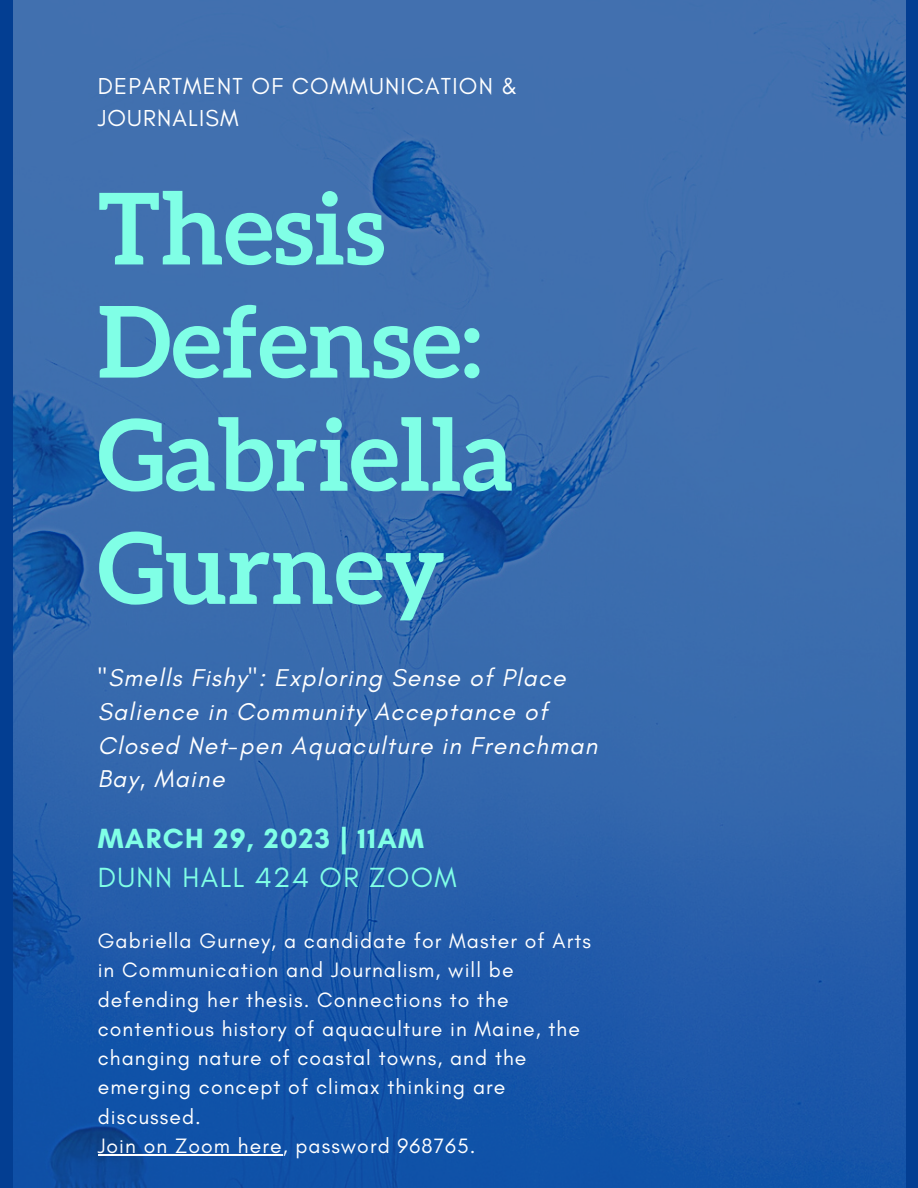
<style>
.page{position:relative;width:918px;height:1188px;background:#033e92}
.page>*{position:absolute;margin:0;border:0;box-sizing:border-box;transform-origin:0 0}
.t1{font:700 99px/113.1px "Aleo";letter-spacing:.005em;color:#80ffe6}
.t2{font:700 28.35px "Glacial Indifference";letter-spacing:.05em;color:#80ffe6}
.t3{font:28.35px "Glacial Indifference";letter-spacing:.05em;color:#80ffe6}
.t4{font:italic 24.75px/33.6px "Glacial Indifference";letter-spacing:.05em;color:#fff}
.t5{font:23.55px/31.8px "Glacial Indifference";letter-spacing:.05em;color:#fff}
.t6{font:21.15px/29.2px "Glacial Indifference";letter-spacing:.05em;color:#fff}
</style>
<div class="page">
<img style="left:14px;top:0;width:892px;height:1188px">
<hr style="left:98px;top:1154px;width:185px;height:1px;background:#fff">
<p class="t5" style="left:98px;top:70px;width:422px">DEPARTMENT OF COMMUNICATION &amp;<br>JOURNALISM</p>
<h1 class="t1" style="left:98px;top:171px;width:417px">Thesis<br>Defense:<br>Gabriella<br>Gurney</h1>
<p class="t4" style="left:98px;top:661px;width:501px">"Smells Fishy": Exploring Sense of Place<br>Salience in Community Acceptance of<br>Closed Net-pen Aquaculture in Frenchman<br>Bay, Maine</p>
<h2 class="t2" style="left:98px;top:821px;width:328px">MARCH 29, 2023 | 11AM</h2>
<h2 class="t3" style="left:98px;top:860px;width:360px">DUNN HALL 424 OR ZOOM</h2>
<p class="t6" style="left:98px;top:926px;width:495px">Gabriella Gurney, a candidate for Master of Arts in Communication and Journalism, will be defending her thesis. Connections to the contentious history of aquaculture in Maine, the changing nature of coastal towns, and the emerging concept of climax thinking are discussed.<br>Join on Zoom here, password 968765.</p>
</div>
